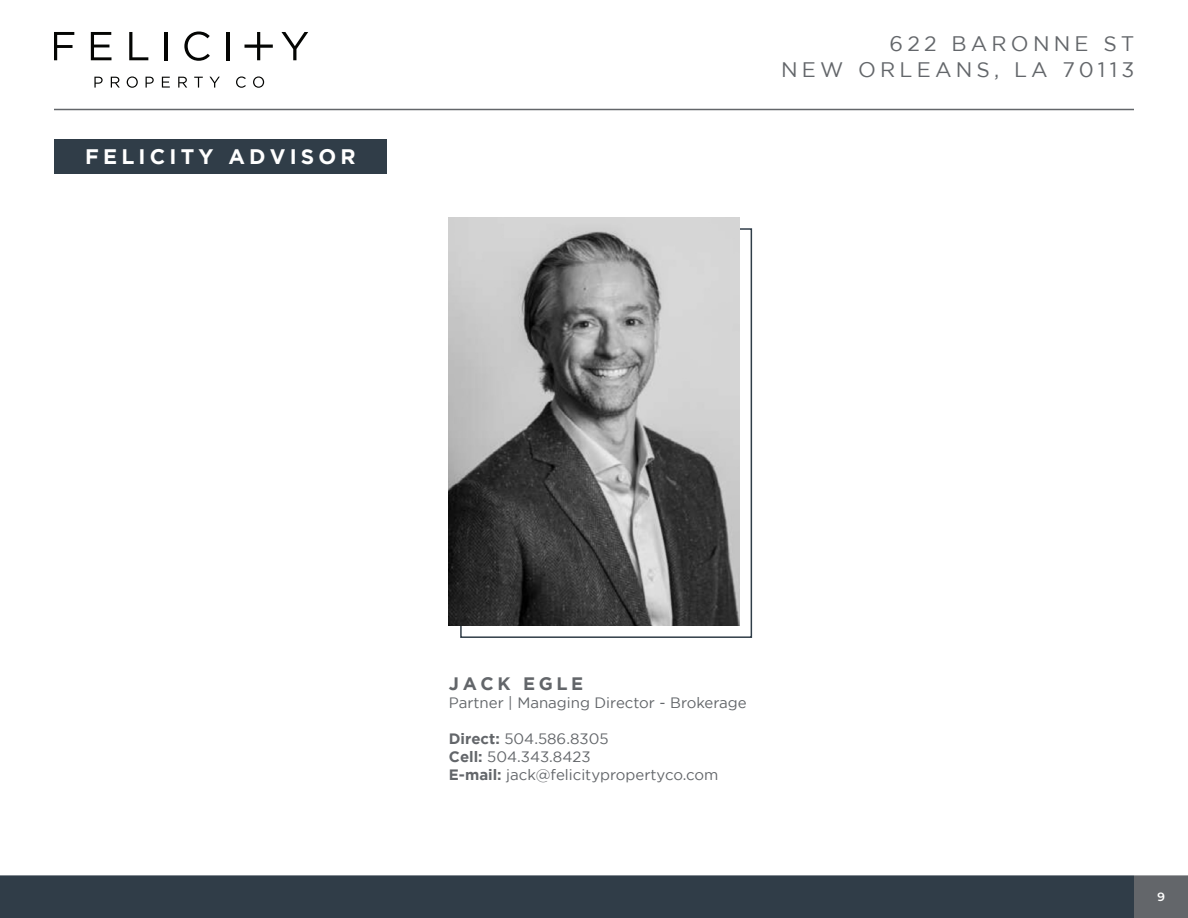
<style>
.page{position:relative;width:1188px;height:918px;background:#fff}
.page>*{position:absolute;margin:0;border:0;box-sizing:border-box;transform-origin:0 0}
.t1{font:21px/25.2px "Gotham";letter-spacing:.2em;color:#63666a;text-align:right}
.t2{font:700 21px "Gotham";letter-spacing:.2em;color:#fff}
.t3{font:700 18px "Gotham";letter-spacing:.2em;color:#63666a}
.t4{font:15px "Gotham";color:#63666a}
.t5{font:600 12px "Montserrat";color:#fff}
.s1{font-weight:700}
</style>
<div class="page">
<div style="left:0;top:876px;width:1188px;height:42px;background:#303d48"></div>
<div style="left:1134px;top:876px;width:54px;height:42px;background:#63666a"></div>
<hr style="left:54px;top:109px;width:1080px;height:1px;background:#63666a">
<svg style="left:54px;top:32px;width:20px;height:28px"></svg>
<svg style="left:91px;top:32px;width:20px;height:28px"></svg>
<svg style="left:129px;top:32px;width:19px;height:28px"></svg>
<hr style="left:165px;top:32px;width:3px;height:28px;background:#040503">
<svg style="left:184px;top:32px;width:26px;height:29px"></svg>
<hr style="left:226px;top:32px;width:3px;height:28px;background:#040503">
<svg style="left:245px;top:32px;width:28px;height:28px"></svg>
<svg style="left:281px;top:32px;width:27px;height:28px"></svg>
<svg style="left:94px;top:77px;width:9px;height:11px"></svg>
<svg style="left:111px;top:77px;width:9px;height:11px"></svg>
<svg style="left:127px;top:76px;width:11px;height:12px"></svg>
<svg style="left:146px;top:77px;width:8px;height:11px"></svg>
<svg style="left:162px;top:77px;width:8px;height:11px"></svg>
<svg style="left:178px;top:77px;width:9px;height:11px"></svg>
<svg style="left:194px;top:77px;width:9px;height:11px"></svg>
<svg style="left:210px;top:77px;width:10px;height:11px"></svg>
<svg style="left:236px;top:76px;width:10px;height:12px"></svg>
<svg style="left:253px;top:76px;width:11px;height:12px"></svg>
<img style="left:449px;top:218px;width:290px;height:408px">
<div style="left:54px;top:140px;width:333px;height:34px;background:#303d48"></div>
<p class="t2" style="left:85px;top:145px;width:272px">FELICITY ADVISOR</p>
<h1 class="t1" style="left:781px;top:31px;width:355px">622 BARONNE ST<br>NEW ORLEANS, LA 70113</h1>
<p class="t3" style="left:449px;top:673px;width:136px">JACK EGLE</p>
<p class="t4" style="left:449px;top:694px;width:299px">Partner | Managing Director - Brokerage</p>
<p class="t4" style="left:449px;top:730px;width:161px"><span class="s1">Direct:</span> 504.586.8305</p>
<p class="t4" style="left:449px;top:748px;width:143px"><span class="s1">Cell:</span> 504.343.8423</p>
<p class="t4" style="left:449px;top:766px;width:271px"><span class="s1">E-mail:</span> jack@felicitypropertyco.com</p>
<p class="t5" style="left:1157px;top:888px;width:9px">9</p>
</div>
